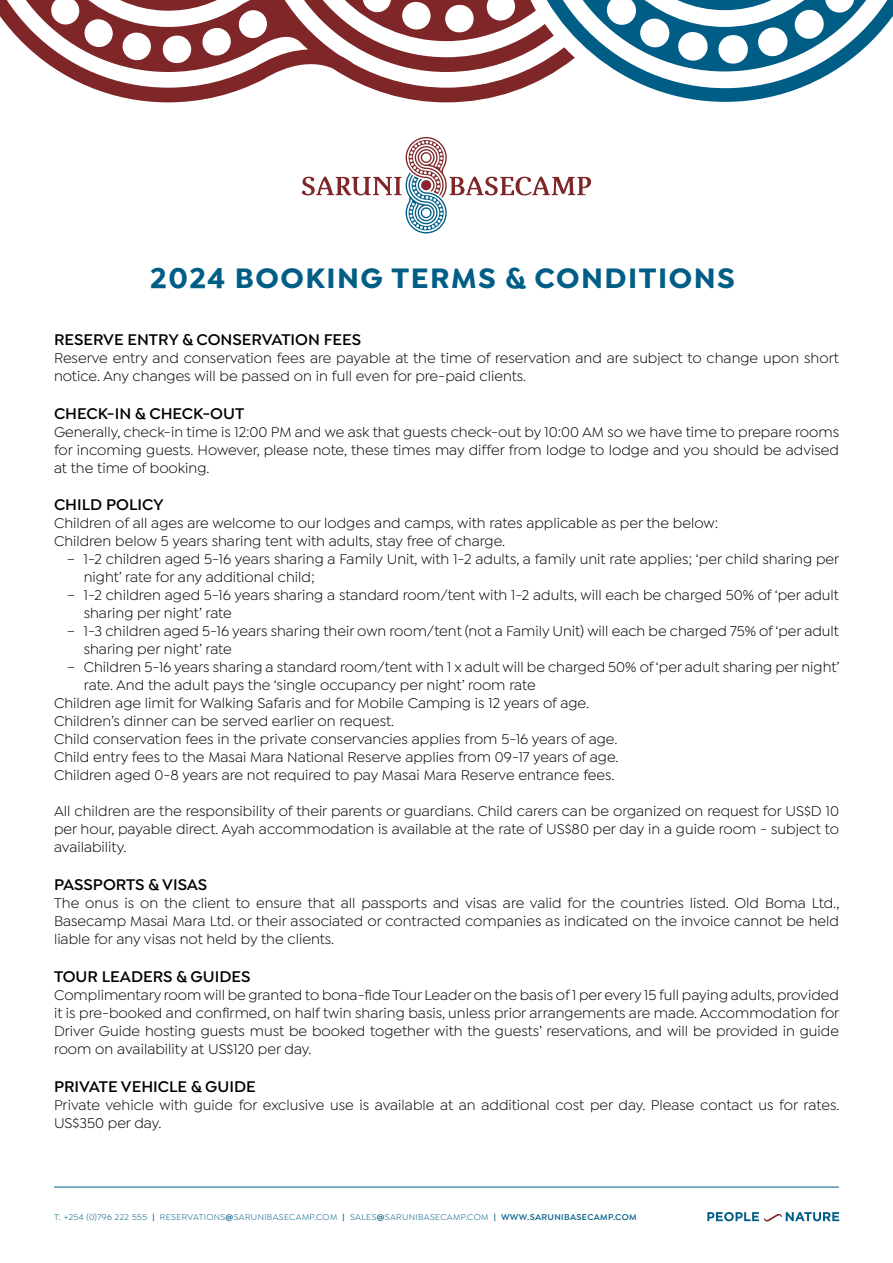
<style>
.page{position:relative;width:893px;height:1263px;background:#fff}
.page>*{position:absolute;margin:0;border:0;box-sizing:border-box;transform-origin:0 0}
.t1{font:700 30px "Isidora Sans";letter-spacing:.05em;color:#005e86}
.t2{font:600 16.5px "Isidora Sans";color:#000}
.t3{font:15px/18px "Isidora Sans";color:#000}
.t4{font:9px "Isidora Sans";letter-spacing:.04em;color:#005e86}
.s1{font-weight:600}
</style>
<div class="page">
<svg style="left:707px;top:1212px;width:132px;height:9px"></svg>
<hr style="left:54px;top:1187px;width:785px;height:1px;background:#005e86">
<svg style="left:575px;top:0;width:318px;height:102px"></svg>
<svg style="left:0;top:0;width:575px;height:102px"></svg>
<svg style="left:302px;top:137px;width:289px;height:96px"></svg>
<h1 class="t1" style="left:150px;top:260px;width:586px">2024 BOOKING TERMS &amp; CONDITIONS</h1>
<p class="t2" style="left:54px;top:330px;width:309px">RESERVE ENTRY &amp; CONSERVATION FEES</p>
<p class="t3" style="left:54px;top:349px;width:786px">Reserve entry and conservation fees are payable at the time of reservation and are subject to change upon short notice. Any changes will be passed on in full even for pre-paid clients.</p>
<p class="t2" style="left:54px;top:403px;width:192px">CHECK-IN &amp; CHECK-OUT</p>
<p class="t3" style="left:54px;top:422px;width:787px;text-align:justify">Generally, check-in time is 12:00 PM and we ask that guests check-out by 10:00 AM so we have time to prepare rooms for incoming guests. However, please note, these times may differ from lodge to lodge and you should be advised at the time of booking.</p>
<p class="t2" style="left:54px;top:495px;width:111px">CHILD POLICY</p>
<p class="t3" style="left:54px;top:514px;width:666px">Children of all ages are welcome to our lodges and camps, with rates applicable as per the below:<br>Children below 5 years sharing tent with adults, stay free of charge.</p>
<p class="t3" style="left:84px;top:550px;width:757px;text-indent:-17px">– 1-2 children aged 5-16 years sharing a Family Unit, with 1-2 adults, a family unit rate applies; ‘per child sharing per night’ rate for any additional child;</p>
<p class="t3" style="left:84px;top:586px;width:757px;text-indent:-17px">– 1-2 children aged 5-16 years sharing a standard room/tent with 1-2 adults, will each be charged 50% of ‘per adult sharing per night’ rate</p>
<p class="t3" style="left:84px;top:622px;width:757px;text-indent:-17px">– 1-3 children aged 5-16 years sharing their own room/tent (not a Family Unit) will each be charged 75% of ‘per adult sharing per night’ rate</p>
<p class="t3" style="left:67px;top:658px;width:774px">– Children 5-16 years sharing a standard room/tent with 1 x adult will be charged 50% of ‘per adult sharing per night’</p>
<p class="t3" style="left:84px;top:676px;width:454px">rate. And the adult pays the ‘single occupancy per night’ room rate</p>
<p class="t3" style="left:54px;top:694px;width:537px">Children age limit for Walking Safaris and for Mobile Camping is 12 years of age.</p>
<p class="t3" style="left:54px;top:712px;width:342px">Children’s dinner can be served earlier on request.</p>
<p class="t3" style="left:54px;top:730px;width:565px">Child conservation fees in the private conservancies applies from 5-16 years of age.</p>
<p class="t3" style="left:54px;top:748px;width:566px">Child entry fees to the Masai Mara National Reserve applies from 09-17 years of age.</p>
<p class="t3" style="left:54px;top:766px;width:562px">Children aged 0-8 years are not required to pay Masai Mara Reserve entrance fees.</p>
<p class="t3" style="left:54px;top:802px;width:786px;text-align:justify">All children are the responsibility of their parents or guardians. Child carers can be organized on request for US$D 10 per hour, payable direct. Ayah accommodation is available at the rate of US$80 per day in a guide room - subject to availability.</p>
<p class="t2" style="left:54px;top:875px;width:155px">PASSPORTS &amp; VISAS</p>
<p class="t3" style="left:54px;top:894px;width:787px;text-align:justify">The onus is on the client to ensure that all passports and visas are valid for the countries listed. Old Boma Ltd., Basecamp Masai Mara Ltd. or their associated or contracted companies as indicated on the invoice cannot be held liable for any visas not held by the clients.</p>
<p class="t2" style="left:54px;top:967px;width:198px">TOUR LEADERS &amp; GUIDES</p>
<p class="t3" style="left:54px;top:986px;width:787px;text-align:justify">Complimentary room will be granted to bona-fide Tour Leader on the basis of 1 per every 15 full paying adults, provided it is pre-booked and confirmed, on half twin sharing basis, unless prior arrangements are made. Accommodation for Driver Guide hosting guests must be booked together with the guests’ reservations, and will be provided in guide room on availability at US$120 per day.</p>
<p class="t2" style="left:54px;top:1077px;width:203px">PRIVATE VEHICLE &amp; GUIDE</p>
<p class="t3" style="left:54px;top:1096px;width:787px">Private vehicle with guide for exclusive use is available at an additional cost per day. Please contact us for rates.<br>US$350 per day.</p>
<p class="t4" style="left:54px;top:1212px;width:584px">T: +254 (0)796 222 555 <span class="s1">|</span> RESERVATIONS<span class="s1">@</span>SARUNIBASECAMP.COM <span class="s1">|</span> SALES<span class="s1">@</span>SARUNIBASECAMP.COM <span class="s1">| WWW.SARUNIBASECAMP.COM</span></p>
</div>
